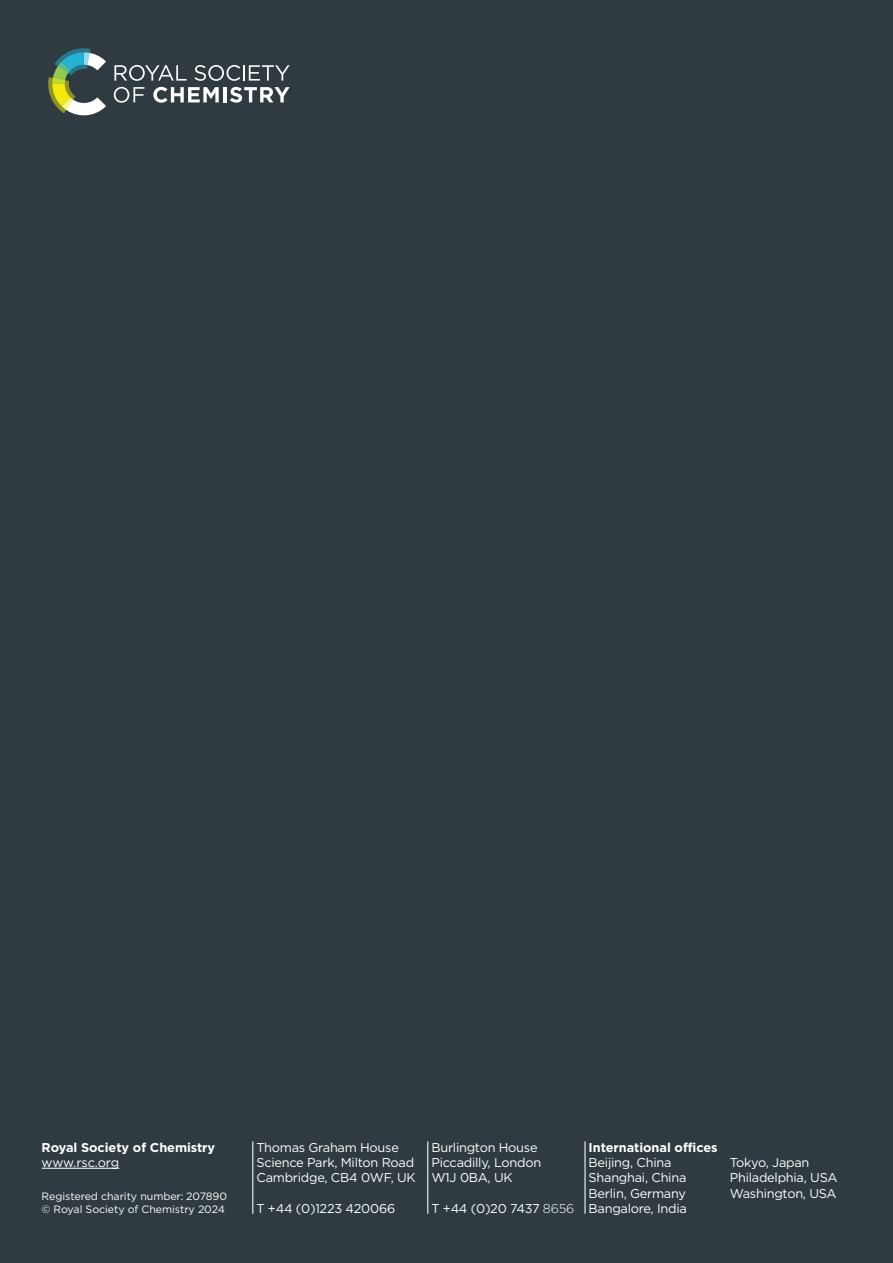
<style>
.page{position:relative;width:893px;height:1263px;background:#2f3b41}
.page>*{position:absolute;margin:0;border:0;box-sizing:border-box;transform-origin:0 0}
.t1{font:12.75px "Gotham";letter-spacing:-.02em;color:#fff}
.t2{font:700 12.75px "Gotham";letter-spacing:-.005em;color:#fff}
.t3{font:10.65px/12.8px "Gotham";letter-spacing:-.005em;color:#fff}
.s1{font-weight:300}
</style>
<div class="page">
<hr style="left:252px;top:1141px;width:1px;height:73px;background:#fff">
<hr style="left:427px;top:1141px;width:1px;height:73px;background:#fff">
<hr style="left:584px;top:1141px;width:2px;height:73px;background:#fff">
<hr style="left:42px;top:1168px;width:77px;height:1px;background:#fff">
<svg style="left:114px;top:65px;width:73px;height:16px"></svg>
<svg style="left:194px;top:65px;width:96px;height:16px"></svg>
<svg style="left:114px;top:87px;width:30px;height:16px"></svg>
<svg style="left:153px;top:87px;width:66px;height:16px"></svg>
<hr style="left:223px;top:87px;width:4px;height:15px;background:#fff">
<svg style="left:230px;top:87px;width:60px;height:16px"></svg>
<svg style="left:48px;top:48px;width:58px;height:67px"></svg>
<p class="t2" style="left:42px;top:1139px;width:175px">Royal Society of Chemistry</p>
<p class="t1" style="left:42px;top:1154px;width:79px">www.rsc.org</p>
<p class="t3" style="left:42px;top:1189px;width:187px">Registered charity number: 207890 © Royal Society of Chemistry 2024</p>
<p class="t1" style="left:256px;top:1139px;width:144px">Thomas Graham House</p>
<p class="t1" style="left:256px;top:1154px;width:159px">Science Park, Milton Road</p>
<p class="t1" style="left:256px;top:1169px;width:161px">Cambridge, CB4 0WF, UK</p>
<p class="t1" style="left:256px;top:1200px;width:140px">T +44 (0)1223 420066</p>
<p class="t1" style="left:431px;top:1139px;width:108px">Burlington House</p>
<p class="t1" style="left:431px;top:1154px;width:111px">Piccadilly, London</p>
<p class="t1" style="left:431px;top:1169px;width:83px">W1J 0BA, UK</p>
<p class="t1" style="left:431px;top:1200px;width:144px">T +44 (0)20 7437 <span class="s1">8656</span></p>
<p class="t2" style="left:589px;top:1139px;width:130px">International offices</p>
<p class="t1" style="left:589px;top:1154px;width:84px">Beijing, China</p>
<p class="t1" style="left:589px;top:1169px;width:99px">Shanghai, China</p>
<p class="t1" style="left:589px;top:1185px;width:99px">Berlin, Germany</p>
<p class="t1" style="left:589px;top:1200px;width:100px">Bangalore, India</p>
<p class="t1" style="left:730px;top:1154px;width:81px">Tokyo, Japan</p>
<p class="t1" style="left:730px;top:1169px;width:109px">Philadelphia, USA</p>
<p class="t1" style="left:730px;top:1185px;width:108px">Washington, USA</p>
</div>
